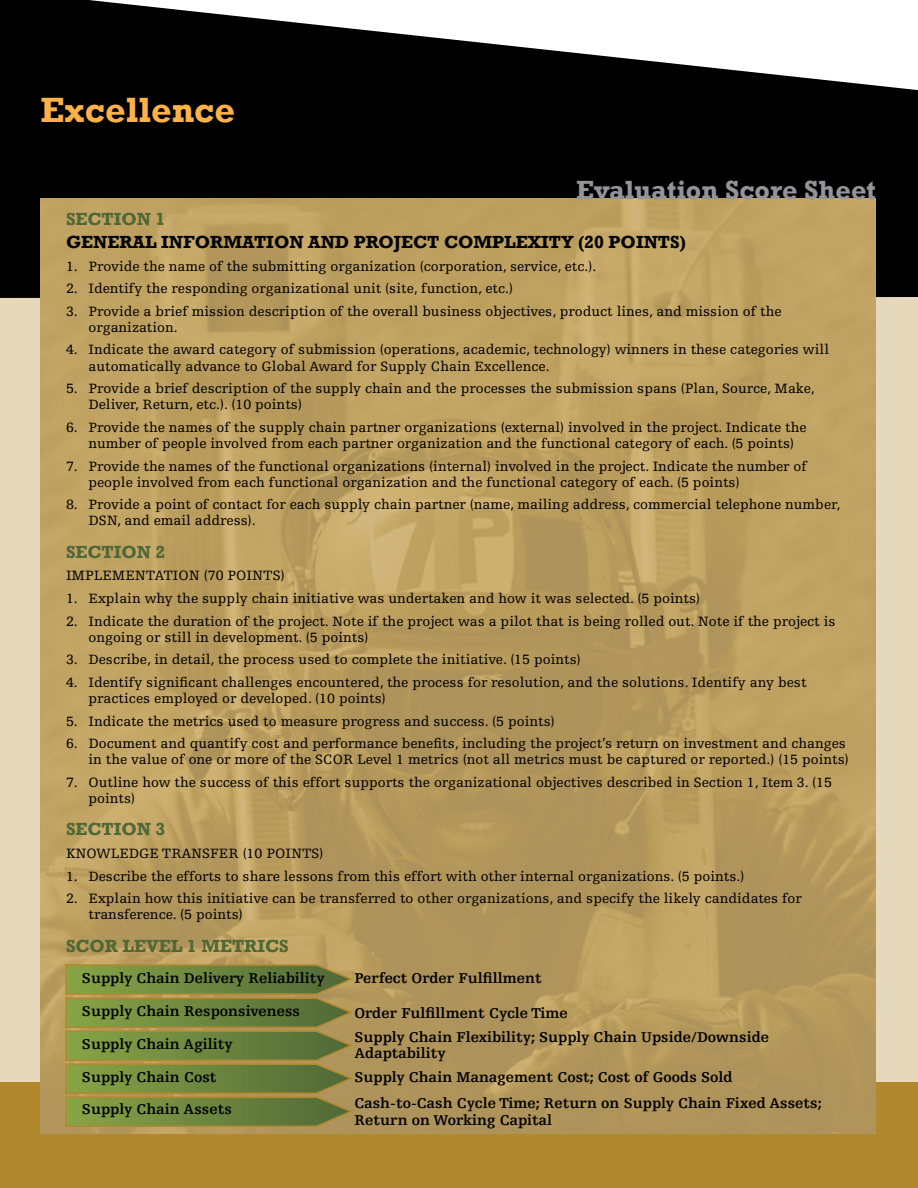
<style>
.page{position:relative;width:918px;height:1188px;background:#fff}
.page>*{position:absolute;margin:0;border:0;box-sizing:border-box;transform-origin:0 0}
.t1{font:700 36px "Rockwell";color:#fcb247}
.t2{font:700 27px "Rockwell";color:#939598}
.t3{font:700 18px/22.6px "Rockwell";color:#000}
.t4{font:700 18px "Rockwell";color:#506736}
.t5{font:700 15px/32.1px "Egyptienne FLT Std";color:#000}
.t6{font:14.25px/16.2px "Egyptienne FLT Std";color:#000}
.s1{color:#506736}
</style>
<div class="page">
<div style="left:0;top:297px;width:918px;height:891px;background:#b1882d"></div>
<hr style="left:917px;top:297px;width:1px;height:891px;background:#506736">
<div style="left:0;top:297px;width:918px;height:784px;background:#e5d8bb"></div>
<svg style="left:0;top:0;width:918px;height:298px;fill:#000"></svg>
<img style="left:40px;top:199px;width:836px;height:935px">
<svg style="left:64px;top:964px;width:291px;height:164px;background:#7d8a41"></svg>
<p class="t1" style="left:41px;top:88px;width:196px">Excellence</p>
<p class="t2" style="left:576px;top:173px;width:301px">Evaluation Score Sheet</p>
<p class="t3" style="left:66px;top:208px;width:621px"><span class="s1">SECTION 1<br></span>GENERAL INFORMATION AND PROJECT COMPLEXITY (20 POINTS)</p>
<p class="t6" style="left:66px;top:258px;width:532px">1. Provide the name of the submitting organization (corporation, service, etc.).</p>
<p class="t6" style="left:66px;top:281px;width:449px">2. Identify the responding organizational unit (site, function, etc.)</p>
<p class="t6" style="left:89px;top:303px;width:695px;text-indent:-23px">3. Provide a brief mission description of the overall business objectives, product lines, and mission of the organization.</p>
<p class="t6" style="left:89px;top:342px;width:742px;text-indent:-23px">4. Indicate the award category of submission (operations, academic, technology) winners in these categories will automatically advance to Global Award for Supply Chain Excellence.</p>
<p class="t6" style="left:89px;top:381px;width:728px;text-indent:-23px">5. Provide a brief description of the supply chain and the processes the submission spans (Plan, Source, Make,<br>Deliver, Return, etc.). (10 points)</p>
<p class="t6" style="left:89px;top:419px;width:720px;text-indent:-23px">6. Provide the names of the supply chain partner organizations (external) involved in the project. Indicate the number of people involved from each partner organization and the functional category of each. (5 points)</p>
<p class="t6" style="left:89px;top:458px;width:720px;text-indent:-23px">7. Provide the names of the functional organizations (internal) involved in the project. Indicate the number of people involved from each functional organization and the functional category of each. (5 points)</p>
<p class="t6" style="left:89px;top:497px;width:753px;text-indent:-23px">8. Provide a point of contact for each supply chain partner (name, mailing address, commercial telephone number,<br>DSN, and email address).</p>
<p class="t4" style="left:66px;top:541px;width:101px">SECTION 2</p>
<p class="t6" style="left:66px;top:568px;width:220px">IMPLEMENTATION (70 POINTS)</p>
<p class="t6" style="left:66px;top:590px;width:636px">1. Explain why the supply chain initiative was undertaken and how it was selected. (5 points)</p>
<p class="t6" style="left:89px;top:613px;width:749px;text-indent:-23px">2. Indicate the duration of the project. Note if the project was a pilot that is being rolled out. Note if the project is ongoing or still in development. (5 points)</p>
<p class="t6" style="left:66px;top:652px;width:516px">3. Describe, in detail, the process used to complete the initiative. (15 points)</p>
<p class="t6" style="left:89px;top:674px;width:720px;text-indent:-23px">4. Identify significant challenges encountered, the process for resolution, and the solutions. Identify any best practices employed or developed. (10 points)</p>
<p class="t6" style="left:66px;top:713px;width:490px">5. Indicate the metrics used to measure progress and success. (5 points)</p>
<p class="t6" style="left:66px;top:736px;width:784px;text-align:right">6. Document and quantify cost and performance benefits, including the project’s return on investment and changes in the value of one or more of the SCOR Level 1 metrics (not all metrics must be captured or reported.) (15 points)</p>
<p class="t6" style="left:89px;top:774px;width:745px;text-indent:-23px">7. Outline how the success of this effort supports the organizational objectives described in Section 1, Item 3. (15 points)</p>
<p class="t4" style="left:66px;top:819px;width:101px">SECTION 3</p>
<p class="t6" style="left:66px;top:846px;width:259px">KNOWLEDGE TRANSFER (10 POINTS)</p>
<p class="t6" style="left:66px;top:868px;width:680px">1. Describe the efforts to share lessons from this effort with other internal organizations. (5 points.)</p>
<p class="t6" style="left:89px;top:891px;width:715px;text-indent:-23px">2. Explain how this initiative can be transferred to other organizations, and specify the likely candidates for transference. (5 points)</p>
<p class="t4" style="left:66px;top:935px;width:224px">SCOR LEVEL 1 METRICS</p>
<p class="t5" style="left:82px;top:962px;width:244px">Supply Chain Delivery Reliability</p>
<p class="t5" style="left:82px;top:995px;width:220px">Supply Chain Responsiveness</p>
<p class="t5" style="left:82px;top:1028px;width:152px">Supply Chain Agility</p>
<p class="t5" style="left:82px;top:1062px;width:151px">Supply Chain Cost<br>Supply Chain Assets</p>
<p class="t5" style="left:354px;top:962px;width:189px">Perfect Order Fulfillment</p>
<p class="t5" style="left:354px;top:1001px;width:416px;line-height:24px">Order Fulfillment Cycle Time<br>Supply Chain Flexibility; Supply Chain Upside/Downside</p>
<p class="t5" style="left:354px;top:1041px;width:380px;line-height:24.6px">Adaptability<br>Supply Chain Management Cost; Cost of Goods Sold</p>
<p class="t5" style="left:354px;top:1096px;width:469px;line-height:16.2px">Cash-to-Cash Cycle Time; Return on Supply Chain Fixed Assets;<br>Return on Working Capital</p>
</div>
